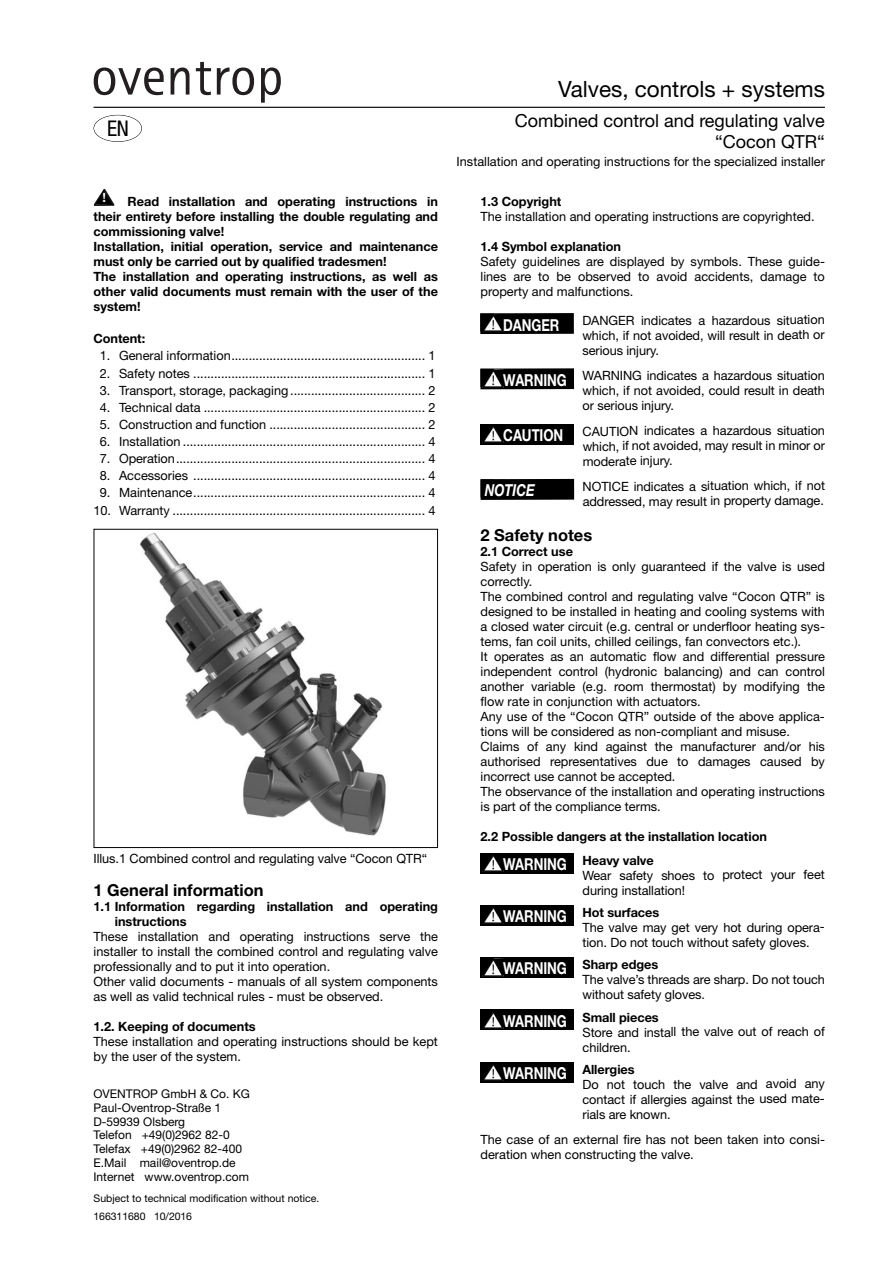
<style>
.page{position:relative;width:893px;height:1263px;background:#fff}
.page>*{position:absolute;margin:0;border:0;box-sizing:border-box;transform-origin:0 0}
.t1{font:22.5px "Helvetica Neue";color:#000}
.t2{font:condensed 21.6px "Helvetica Neue";color:#000}
.t3{font:18px/21px "Helvetica Neue";color:#000;text-align:right}
.t4{font:700 16.5px "Helvetica Neue";color:#000}
.t5{font:700 16.5px "Helvetica Neue";letter-spacing:-.01em;color:#fff;scale:.8 1}
.t6{font:italic 700 16.5px "Helvetica Neue";letter-spacing:-.005em;color:#fff;scale:.8 1}
.t7{font:12.75px/15px "Helvetica Neue";color:#000}
.t8{font:700 12.75px/15px "Helvetica Neue";color:#000}
.t9{font:700 12.75px "Helvetica Neue";color:#fff}
.t10{font:12px/13.8px "Helvetica Neue";color:#000}
.t11{font:10.5px/17.7px "Helvetica Neue";color:#000}
.s1{font-weight:700;font-size:16.5px;color:#fff}
.s2{font-weight:700}
</style>
<div class="page">
<hr style="left:94px;top:107px;width:731px;height:1px;background:#000">
<div style="left:480px;top:313px;width:94px;height:21px;background:#000"></div>
<svg style="left:480px;top:313px;width:25px;height:19px"></svg>
<div style="left:480px;top:368px;width:94px;height:21px;background:#000"></div>
<svg style="left:480px;top:369px;width:24px;height:18px"></svg>
<div style="left:481px;top:424px;width:93px;height:21px;background:#000"></div>
<svg style="left:484px;top:426px;width:20px;height:16px"></svg>
<div style="left:481px;top:479px;width:93px;height:21px;background:#000"></div>
<svg style="left:481px;top:479px;width:25px;height:1px"></svg>
<div style="left:94px;top:115px;width:48px;height:27px;border:1px solid #000;border-radius:50%"></div>
<svg style="left:94px;top:189px;width:21px;height:17px"></svg>
<img style="left:139px;top:532px;width:247px;height:304px">
<div style="left:94px;top:529px;width:344px;height:319px;border:1px solid #000"></div>
<div style="left:480px;top:853px;width:94px;height:20px;background:#000"></div>
<svg style="left:484px;top:855px;width:20px;height:16px"></svg>
<div style="left:480px;top:905px;width:94px;height:21px;background:#000"></div>
<svg style="left:482px;top:908px;width:22px;height:16px"></svg>
<div style="left:480px;top:957px;width:94px;height:21px;background:#000"></div>
<svg style="left:482px;top:958px;width:22px;height:18px"></svg>
<div style="left:480px;top:1010px;width:94px;height:20px;background:#000"></div>
<svg style="left:483px;top:1012px;width:21px;height:16px"></svg>
<div style="left:480px;top:1062px;width:94px;height:20px;background:#000"></div>
<svg style="left:484px;top:1064px;width:20px;height:16px"></svg>
<svg style="left:94px;top:62px;width:187px;height:41px"></svg>
<h2 class="t2" style="left:107px;top:120px;width:23px">EN</h2>
<p class="t9" style="left:102px;top:193px;width:5px">!</p>
<p class="t8" style="left:94px;top:195px;width:346px;text-indent:34px">Read installation and operating instructions in their entirety before installing the double regulating and commissioning valve!<br>Installation, initial operation, service and maintenance must only be carried out by qualified tradesmen!<br>The installation and operating instructions, as well as other valid documents must remain with the user of the system!</p>
<p class="t8" style="left:94px;top:332px;width:53px">Content:</p>
<p class="t7" style="left:100px;top:350px;width:337px">1. General information........................................................ 1</p>
<p class="t7" style="left:100px;top:367px;width:337px">2. Safety notes ................................................................... 1</p>
<p class="t7" style="left:100px;top:384px;width:337px">3. Transport, storage, packaging....................................... 2</p>
<p class="t7" style="left:100px;top:401px;width:337px">4. Technical data ................................................................ 2</p>
<p class="t7" style="left:100px;top:418px;width:337px">5. Construction and function ............................................. 2</p>
<p class="t7" style="left:100px;top:435px;width:337px">6. Installation ...................................................................... 4</p>
<p class="t7" style="left:100px;top:452px;width:337px">7. Operation........................................................................ 4</p>
<p class="t7" style="left:100px;top:470px;width:337px">8. Accessories ................................................................... 4</p>
<p class="t7" style="left:100px;top:487px;width:337px">9. Maintenance................................................................... 4</p>
<p class="t7" style="left:94px;top:504px;width:343px">10. Warranty ......................................................................... 4</p>
<p class="t7" style="left:94px;top:852px;width:335px">Illus.1 Combined control and regulating valve “Cocon QTR“</p>
<p class="t4" style="left:94px;top:884px;width:171px">1 General information</p>
<p class="t8" style="left:115px;top:900px;width:325px;text-indent:-21px">1.1 Information regarding installation and operating instructions</p>
<p class="t7" style="left:94px;top:930px;width:346px">These installation and operating instructions serve the installer to install the combined control and regulating valve professionally and to put it into operation.<br>Other valid documents - manuals of all system components as well as valid technical rules - must be observed.</p>
<p class="t8" style="left:94px;top:1020px;width:164px">1.2. Keeping of documents</p>
<p class="t7" style="left:94px;top:1035px;width:346px">These installation and operating instructions should be kept by the user of the system.</p>
<p class="t10" style="left:94px;top:1088px;width:158px">OVENTROP GmbH &amp; Co. KG<br>Paul-Oventrop-Straße 1<br>D-59939 Olsberg<br>Telefon +49(0)2962 82-0<br>Telefax +49(0)2962 82-400<br>E.Mail mail@oventrop.de<br>Internet www.oventrop.com</p>
<p class="t11" style="left:94px;top:1191px;width:227px">Subject to technical modification without notice.<br>166311680 10/2016</p>
<h1 class="t1" style="left:558px;top:81px;width:268px">Valves, controls + systems</h1>
<h3 class="t3" style="left:515px;top:112px;width:312px">Combined control and regulating valve “Cocon QTR“</h3>
<p class="t7" style="left:457px;top:155px;width:370px">Installation and operating instructions for the specialized installer</p>
<p class="t8" style="left:480px;top:195px;width:82px">1.3 Copyright</p>
<p class="t7" style="left:480px;top:210px;width:336px">The installation and operating instructions are copyrighted.</p>
<p class="t8" style="left:480px;top:240px;width:142px">1.4 Symbol explanation</p>
<p class="t7" style="left:480px;top:255px;width:346px;text-align:justify">Safety guidelines are displayed by symbols. These guide&shy;lines are to be observed to avoid accidents, damage to property and malfunctions.</p>
<p class="t5" style="left:503px;top:319px;width:72px">DANGER</p>
<p class="t7" style="left:582px;top:314px;width:244px;text-align:justify">DANGER indicates a hazardous situation which, if not avoided, will result in death or serious injury.</p>
<p class="t7" style="left:583px;top:369px;width:244px;text-align:justify;text-indent:-79px"><span class="s1">WARNING</span> WARNING indicates a hazardous situation which, if not avoided, could result in death or serious injury.</p>
<p class="t7" style="left:583px;top:424px;width:244px;text-align:justify;text-indent:-79px"><span class="s1">CAUTION</span> CAUTION indicates a hazardous situation which, if not avoided, may result in minor or moderate injury.</p>
<p class="t6" style="left:485px;top:484px;width:64px">NOTICE</p>
<p class="t7" style="left:583px;top:480px;width:244px">NOTICE indicates a situation which, if not addressed, may result in property damage.</p>
<p class="t4" style="left:480px;top:529px;width:113px">2 Safety notes</p>
<p class="t8" style="left:480px;top:545px;width:94px">2.1 Correct use</p>
<p class="t7" style="left:480px;top:560px;width:346px">Safety in operation is only guaranteed if the valve is used correctly.<br>The combined control and regulating valve “Cocon QTR” is designed to be installed in heating and cooling systems with a closed water circuit (e.g. central or underfloor heating sys&shy;tems, fan coil units, chilled ceilings, fan convectors etc.).<br>It operates as an automatic flow and differential pressure independent control (hydronic balancing) and can control another variable (e.g. room thermostat) by modifying the flow rate in conjunction with actuators.<br>Any use of the “Cocon QTR” outside of the above applica&shy;tions will be considered as non-compliant and misuse.<br>Claims of any kind against the manufacturer and/or his authorised representatives due to damages caused by incorrect use cannot be accepted.<br>The observance of the installation and operating instructions is part of the compliance terms.</p>
<p class="t8" style="left:480px;top:830px;width:288px">2.2 Possible dangers at the installation location</p>
<p class="t7" style="left:582px;top:854px;width:244px;text-indent:-79px"><span class="s1">WARNING</span> <span class="s2">Heavy valve<br></span>Wear safety shoes to protect your feet during installation!</p>
<p class="t7" style="left:582px;top:906px;width:244px;text-indent:-79px"><span class="s1">WARNING</span> <span class="s2">Hot surfaces<br></span>The valve may get very hot during opera&shy;tion. Do not touch without safety gloves.</p>
<p class="t7" style="left:582px;top:958px;width:244px;text-indent:-79px"><span class="s1">WARNING</span> <span class="s2">Sharp edges<br></span>The valve’s threads are sharp. Do not touch without safety gloves.</p>
<p class="t7" style="left:582px;top:1011px;width:244px;text-indent:-79px"><span class="s1">WARNING</span> <span class="s2">Small pieces<br></span>Store and install the valve out of reach of children.</p>
<p class="t7" style="left:582px;top:1063px;width:244px;text-indent:-79px"><span class="s1">WARNING</span> <span class="s2">Allergies<br></span>Do not touch the valve and avoid any contact if allergies against the used mate&shy;rials are known.</p>
<p class="t7" style="left:480px;top:1133px;width:346px">The case of an external fire has not been taken into consi&shy;deration when constructing the valve.</p>
</div>
